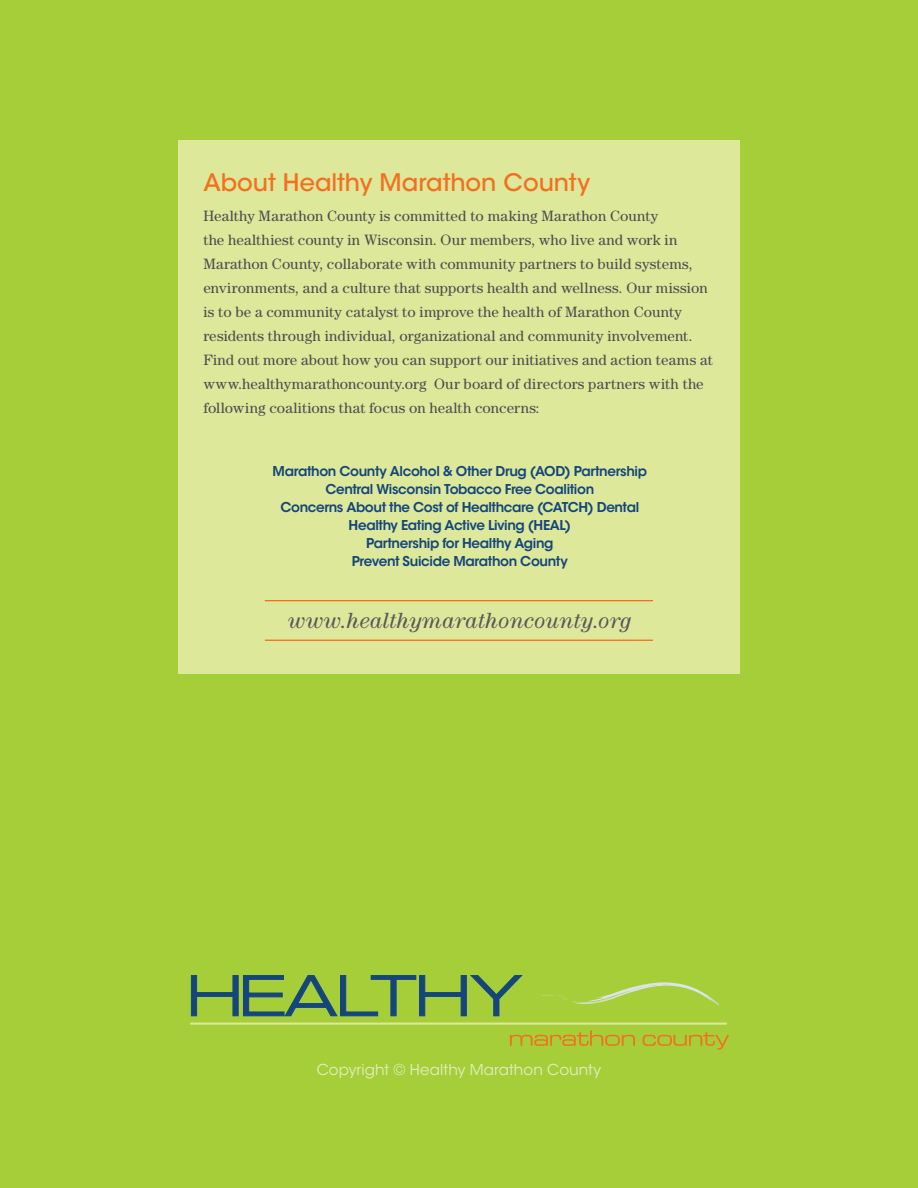
<style>
.page{position:relative;width:918px;height:1188px;background:#a6ce39}
.page>*{position:absolute;margin:0;border:0;box-sizing:border-box;transform-origin:0 0}
.t1{font:500 24px "ITC Avant Garde Std";color:#f37021}
.t2{font:italic 22.5px "Century Std";letter-spacing:.01em;color:#58595b}
.t3{font:15px/24px "Century Std";letter-spacing:.01em;color:#4d4d4f}
.t4{font:15px "ITC Avant Garde Std";letter-spacing:.005em;color:#e2edc1}
.t5{font:600 13.5px/18px "ITC Avant Garde Std";letter-spacing:-.025em;color:#14467c;text-align:center}
</style>
<div class="page">
<svg style="left:510px;top:1030px;width:125px;height:16px"></svg>
<svg style="left:643px;top:1032px;width:86px;height:18px"></svg>
<hr style="left:190px;top:1022px;width:538px;height:2px;background:#b2d235">
<svg style="left:541px;top:982px;width:180px;height:24px"></svg>
<svg style="left:191px;top:975px;width:331px;height:41px"></svg>
<hr style="left:190px;top:1023px;width:537px;height:2px;background:#dde89a">
<div style="left:178px;top:140px;width:562px;height:534px;background:#dde89a"></div>
<hr style="left:265px;top:600px;width:388px;height:1px;background:#f37021">
<hr style="left:265px;top:640px;width:388px;height:1px;background:#f37021">
<h1 class="t1" style="left:203px;top:167px;width:388px">About Healthy Marathon County</h1>
<p class="t3" style="left:203px;top:204px;width:511px">Healthy Marathon County is committed to making Marathon County<br>the healthiest county in Wisconsin. Our members, who live and work in Marathon County, collaborate with community partners to build systems, environments, and a culture that supports health and wellness. Our mission is to be a community catalyst to improve the health of Marathon County residents through individual, organizational and community involvement.<br>Find out more about how you can support our initiatives and action teams at www.healthymarathoncounty.org Our board of directors partners with the following coalitions that focus on health concerns:</p>
<p class="t5" style="left:273px;top:462px;width:376px">Marathon County Alcohol &amp; Other Drug (AOD) Partnership Central Wisconsin Tobacco Free Coalition<br>Concerns About the Cost of Healthcare (CATCH) Dental Healthy Eating Active Living (HEAL)<br>Partnership for Healthy Aging<br>Prevent Suicide Marathon County</p>
<h2 class="t2" style="left:288px;top:607px;width:345px">www.healthymarathoncounty.org</h2>
<p class="t4" style="left:317px;top:1060px;width:286px">Copyright © Healthy Marathon County</p>
</div>
